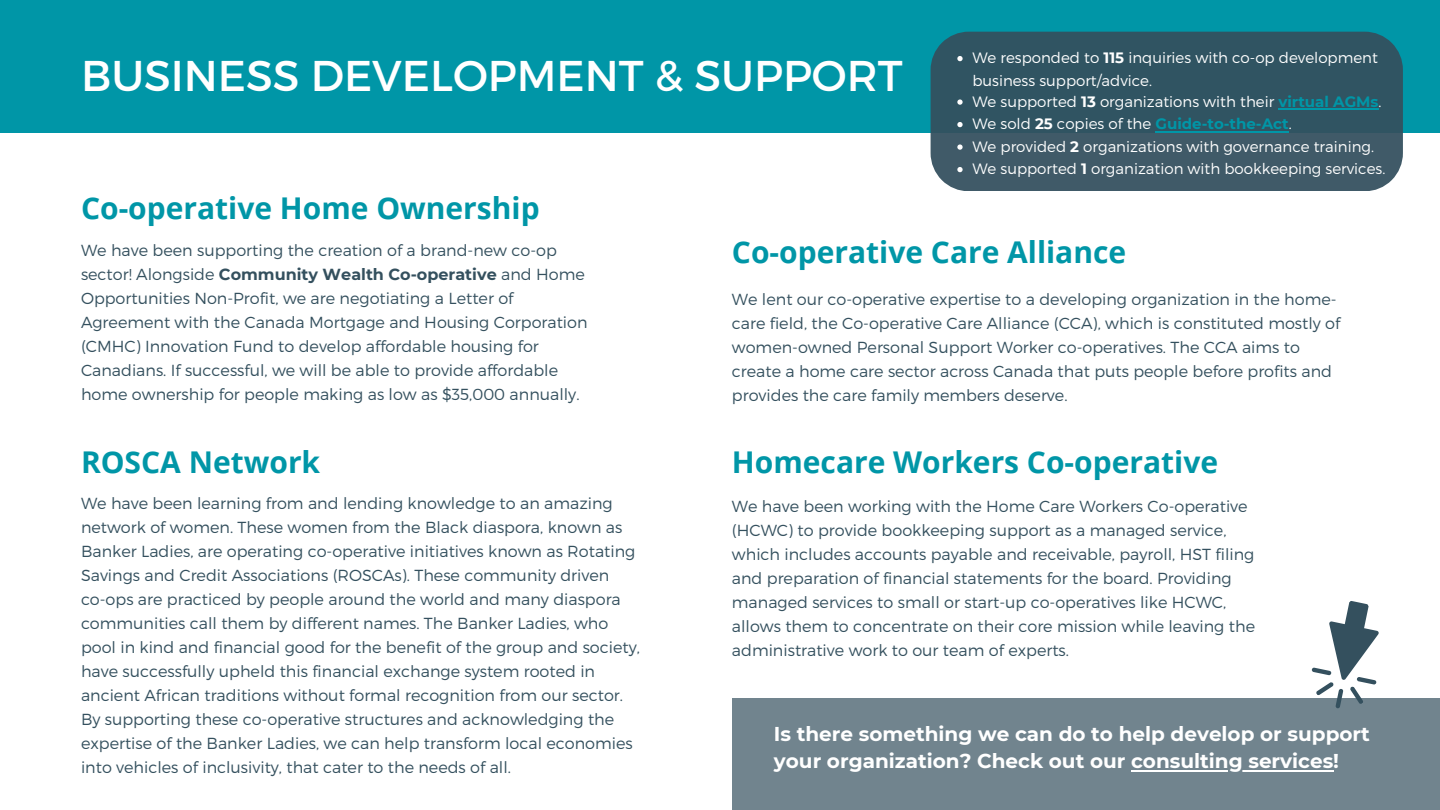
<style>
.page{position:relative;width:1440px;height:810px;background:#0096a7}
.page>*{position:absolute;margin:0;border:0;box-sizing:border-box;transform-origin:0 0}
.t1{font:43px "Montserrat";color:#fff}
.t2{font:700 30px "Open Sans";color:#0096a7}
.t3{font:700 20px/27.8px "Montserrat";color:#fff}
.t4{font:300 16px/24px "Montserrat";color:#34505e}
.t5{font:300 15px/22.5px "Montserrat";color:#fff}
.s1{font-weight:700}
.s2{font-weight:700;color:#0096a7}
</style>
<div class="page">
<div style="left:0;top:133px;width:1440px;height:677px;background:#fff"></div>
<svg style="left:931px;top:32px;width:472px;height:159px;background:#365866"></svg>
<svg style="left:957px;top:56px;width:6px;height:5px"></svg>
<svg style="left:957px;top:99px;width:6px;height:6px"></svg>
<hr style="left:1278px;top:108px;width:101px;height:2px;background:#0096a7">
<svg style="left:957px;top:122px;width:6px;height:5px"></svg>
<hr style="left:1155px;top:131px;width:134px;height:1px;background:#0096a7">
<svg style="left:957px;top:144px;width:6px;height:6px"></svg>
<svg style="left:957px;top:167px;width:6px;height:5px"></svg>
<div style="left:732px;top:699px;width:708px;height:111px;background:#71848e"></div>
<hr style="left:1131px;top:770px;width:202px;height:1px;background:#fff">
<svg style="left:1284px;top:601px;width:128px;height:108px"></svg>
<p class="t1" style="left:81px;top:47px;width:823px">BUSINESS DEVELOPMENT &amp; SUPPORT</p>
<p class="t5" style="left:972px;top:46px;width:407px">We responded to <span class="s1">115</span> inquiries with co-op development business support/advice.</p>
<p class="t5" style="left:972px;top:90px;width:411px">We supported <span class="s1">13</span> organizations with their <span class="s2">virtual AGMs</span>.</p>
<p class="t5" style="left:972px;top:112px;width:321px">We sold <span class="s1">25</span> copies of the <span class="s2">Guide-to-the-Act</span>.</p>
<p class="t5" style="left:972px;top:135px;width:403px">We provided <span class="s1">2</span> organizations with governance training.</p>
<p class="t5" style="left:972px;top:157px;width:414px">We supported <span class="s1">1</span> organization with bookkeeping services.</p>
<p class="t2" style="left:81px;top:187px;width:460px">Co-operative Home Ownership</p>
<p class="t4" style="left:81px;top:237px;width:508px">We have been supporting the creation of a brand-new co-op sector! Alongside <span class="s1">Community Wealth Co-operative</span> and Home Opportunities Non-Profit, we are negotiating a Letter of Agreement with the Canada Mortgage and Housing Corporation (CMHC) Innovation Fund to develop affordable housing for Canadians. If successful, we will be able to provide affordable home ownership for people making as low as $35,000 annually.</p>
<p class="t2" style="left:81px;top:441px;width:241px">ROSCA Network</p>
<p class="t4" style="left:81px;top:491px;width:556px">We have been learning from and lending knowledge to an amazing network of women. These women from the Black diaspora, known as Banker Ladies, are operating co-operative initiatives known as Rotating Savings and Credit Associations (ROSCAs). These community driven</p>
<p class="t4" style="left:81px;top:587px;width:560px">co-ops are practiced by people around the world and many diaspora communities call them by different names. The Banker Ladies, who pool in kind and financial good for the benefit of the group and society, have successfully upheld this financial exchange system rooted in ancient African traditions without formal recognition from our sector.<br>By supporting these co-operative structures and acknowledging the expertise of the Banker Ladies, we can help transform local economies into vehicles of inclusivity, that cater to the needs of all.</p>
<p class="t2" style="left:732px;top:231px;width:396px">Co-operative Care Alliance</p>
<p class="t4" style="left:732px;top:286px;width:610px">We lent our co-operative expertise to a developing organization in the home&shy;care field, the Co-operative Care Alliance (CCA), which is constituted mostly of women-owned Personal Support Worker co-operatives. The CCA aims to create a home care sector across Canada that puts people before profits and provides the care family members deserve.</p>
<p class="t2" style="left:732px;top:441px;width:488px">Homecare Workers Co-operative</p>
<p class="t4" style="left:732px;top:494px;width:525px">We have been working with the Home Care Workers Co-operative (HCWC) to provide bookkeeping support as a managed service, which includes accounts payable and receivable, payroll, HST filing and preparation of financial statements for the board. Providing managed services to small or start-up co-operatives like HCWC, allows them to concentrate on their core mission while leaving the administrative work to our team of experts.</p>
<p class="t3" style="left:774px;top:720px;width:598px">Is there something we can do to help develop or support your organization? Check out our consulting services!</p>
</div>
